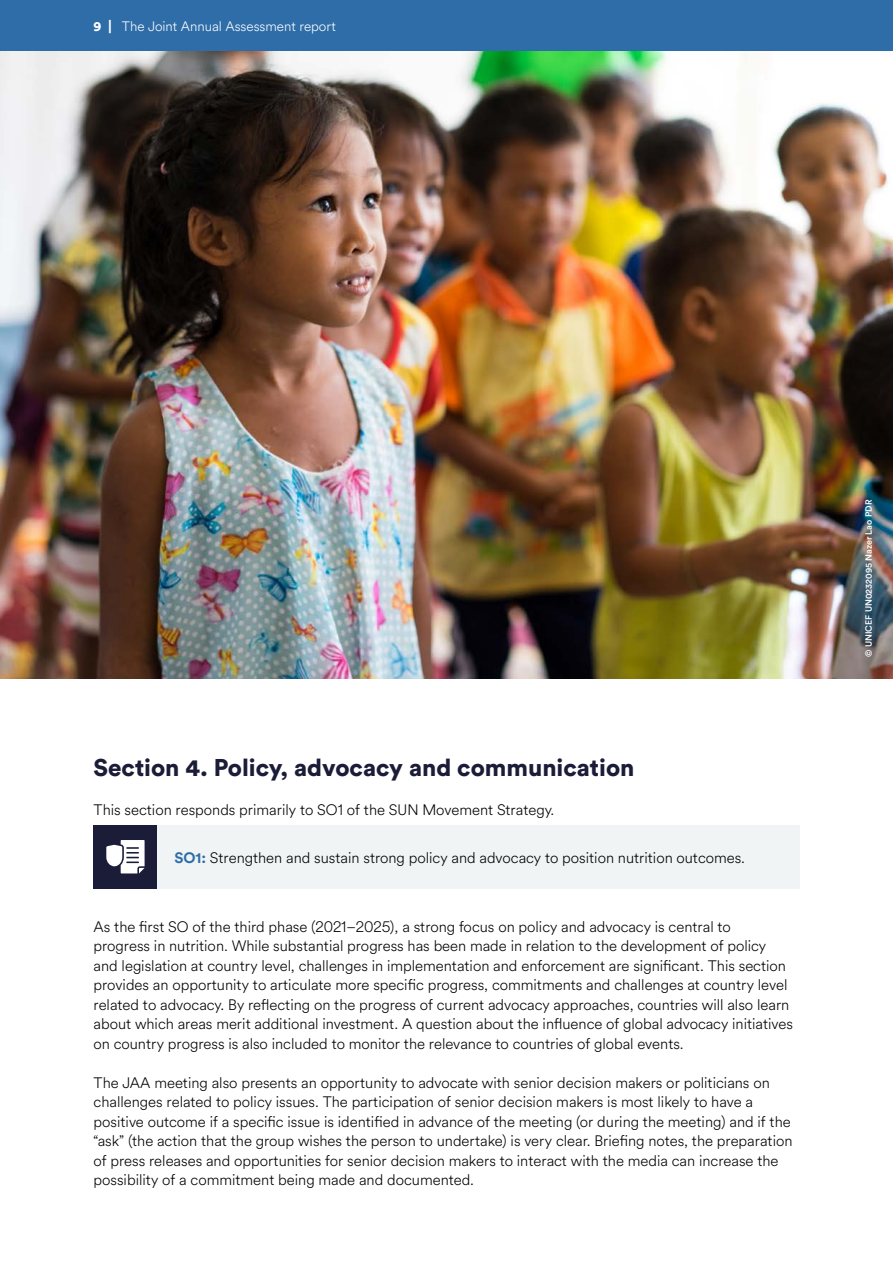
<style>
.page{position:relative;width:893px;height:1263px;background:#fff}
.page>*{position:absolute;margin:0;border:0;box-sizing:border-box;transform-origin:0 0}
.t1{font:900 24px "Circular Std";color:#1b1c38}
.t2{font:300 15px/19.5px "Circular Std";color:#000}
.t3{font:300 13.5px "Circular Std";color:#fff}
.t4{font:500 9px "Circular Std";color:#fff}
.s1{font-weight:900}
.s2{font-weight:700;color:#2f6da9}
</style>
<div class="page">
<div style="left:0;top:0;width:893px;height:51px;background:#2f6da9"></div>
<div style="left:94px;top:825px;width:63px;height:64px;background:#1b1c38"></div>
<div style="left:157px;top:825px;width:642px;height:64px;background:#f0f4f5"></div>
<svg style="left:106px;top:840px;width:39px;height:33px"></svg>
<img style="left:0;top:51px;width:893px;height:627px">
<p class="t3" style="left:94px;top:17px;width:244px"><span class="s1">9 |</span> The Joint Annual Assessment report</p>
<h1 class="t1" style="left:94px;top:751px;width:542px">Section 4. Policy, advocacy and communication</h1>
<p class="t2" style="left:94px;top:799px;width:462px">This section responds primarily to SO1 of the SUN Movement Strategy.</p>
<p class="t2" style="left:174px;top:847px;width:572px"><span class="s2">SO1:</span> Strengthen and sustain strong policy and advocacy to position nutrition outcomes.</p>
<p class="t2" style="left:94px;top:916px;width:701px">As the first SO of the third phase (2021–2025), a strong focus on policy and advocacy is central to<br>progress in nutrition. While substantial progress has been made in relation to the development of policy and legislation at country level, challenges in implementation and enforcement are significant. This section provides an opportunity to articulate more specific progress, commitments and challenges at country level related to advocacy. By reflecting on the progress of current advocacy approaches, countries will also learn about which areas merit additional investment. A question about the influence of global advocacy initiatives on country progress is also included to monitor the relevance to countries of global events.</p>
<p class="t2" style="left:94px;top:1072px;width:700px">The JAA meeting also presents an opportunity to advocate with senior decision makers or politicians on challenges related to policy issues. The participation of senior decision makers is most likely to have a positive outcome if a specific issue is identified in advance of the meeting (or during the meeting) and if the “ask” (the action that the group wishes the person to undertake) is very clear. Briefing notes, the preparation of press releases and opportunities for senior decision makers to interact with the media can increase the possibility of a commitment being made and documented.</p>
<p class="t4" style="left:863px;top:657px;width:158px;rotate:-90deg">© UNICEF UN0232095 Nazer Lao PDR</p>
</div>
